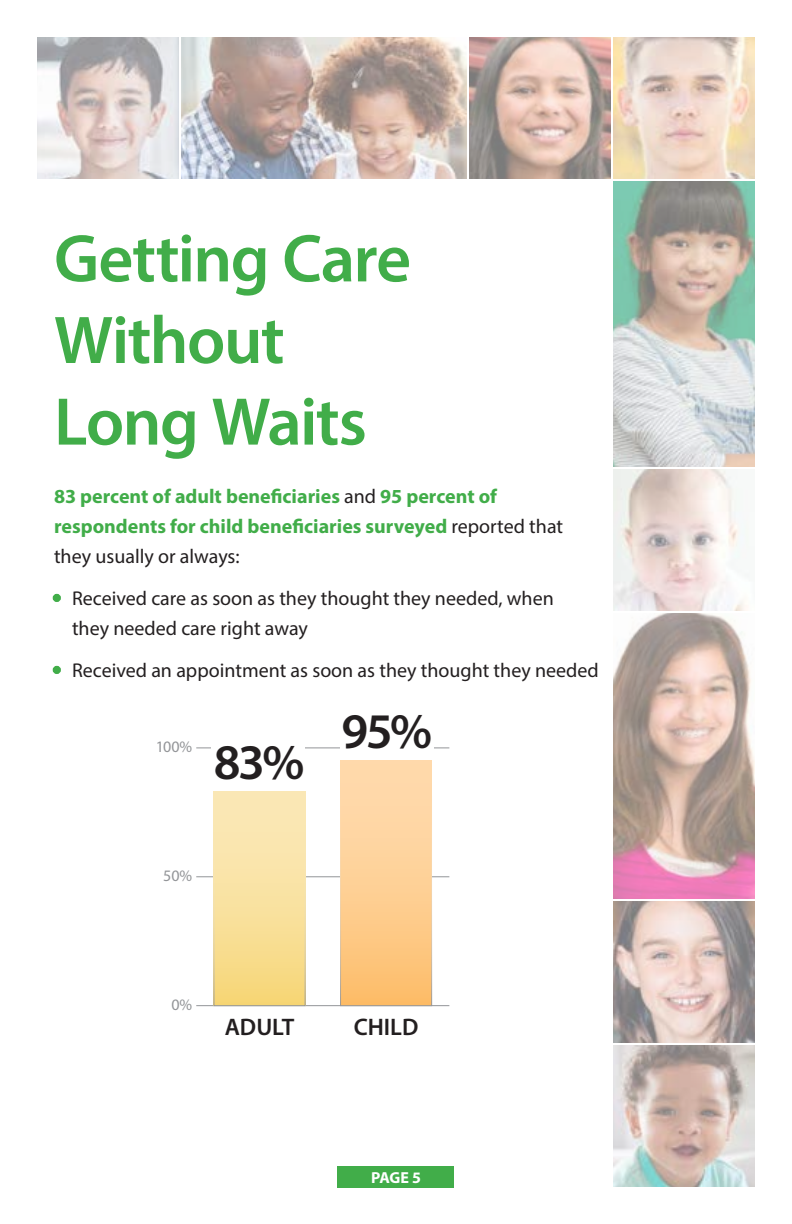
<style>
.page{position:relative;width:792px;height:1224px;background:#fff}
.page>*{position:absolute;margin:0;border:0;box-sizing:border-box;transform-origin:0 0}
.t1{font:600 68px "Myriad Pro";letter-spacing:-.025em;color:#41ad49}
.t2{font:600 50px "Myriad Pro";color:#231f20}
.t3{font:600 24px "Myriad Pro";color:#231f20}
.t4{font:20px/30px "Myriad Pro";color:#231f20}
.t5{font:700 20px/30px "Myriad Pro";color:#41ad49}
.t6{font:16px "Myriad Pro";color:#939598}
.t7{font:700 16px "Myriad Pro";color:#fff}
.s1{font-weight:400;color:#231f20}
.s2{color:#41ad49}
</style>
<div class="page">
<div style="left:338px;top:1166px;width:116px;height:22px;background:#41ad49"></div>
<div style="left:53px;top:594px;width:8px;height:8px;border:4px solid #41ad49;border-radius:50%"></div>
<div style="left:53px;top:666px;width:8px;height:8px;border:4px solid #41ad49;border-radius:50%"></div>
<img style="left:38px;top:38px;width:716px;height:140px">
<div style="left:467px;top:35px;width:146px;height:146px;border:2px solid #fff"></div>
<div style="left:611px;top:35px;width:146px;height:146px;border:2px solid #fff"></div>
<img style="left:614px;top:470px;width:140px;height:716px">
<div style="left:611px;top:1043px;width:146px;height:146px;border:2px solid #fff"></div>
<div style="left:35px;top:35px;width:146px;height:146px;border:2px solid #fff"></div>
<div style="left:611px;top:467px;width:146px;height:146px;border:2px solid #fff"></div>
<svg style="left:610px;top:178px;width:147px;height:292px;background:#bfc4bd"></svg>
<div style="left:611px;top:611px;width:146px;height:290px;border:2px solid #fff"></div>
<div style="left:611px;top:899px;width:146px;height:146px;border:2px solid #fff"></div>
<svg style="left:178px;top:35px;width:292px;height:146px;background:#c4b6b1"></svg>
<hr style="left:196px;top:1005px;width:253px;height:1px;background:#939598">
<hr style="left:196px;top:876px;width:253px;height:1px;background:#939598">
<hr style="left:196px;top:747px;width:253px;height:1px;background:#939598">
<div style="left:214px;top:792px;width:91px;height:214px;background:linear-gradient(to bottom,#fbeabf,#f7d87c)"></div>
<div style="left:341px;top:761px;width:91px;height:245px;background:linear-gradient(to bottom,#ffdeb5,#fdbf6f)"></div>
<div style="left:212px;top:742px;width:93px;height:12px;background:#fff"></div>
<div style="left:341px;top:742px;width:93px;height:12px;background:#fff"></div>
<p class="t1" style="left:54px;top:215px;width:359px">Getting Care</p>
<p class="t1" style="left:54px;top:297px;width:232px">Without</p>
<p class="t1" style="left:54px;top:379px;width:314px">Long Waits</p>
<p class="t5" style="left:54px;top:481px;width:511px">83 percent of adult beneficiaries <span class="s1">and</span> 95 percent of respondents for child beneficiaries surveyed <span class="s1">reported that they usually or always:</span></p>
<p class="t4" style="left:72px;top:583px;width:483px;text-indent:-18px"><span class="s2">•</span> Received care as soon as they thought they needed, when they needed care right away</p>
<p class="t4" style="left:54px;top:655px;width:546px"><span class="s2">•</span> Received an appointment as soon as they thought they needed</p>
<p class="t6" style="left:155px;top:737px;width:39px">100%</p>
<h2 class="t2" style="left:214px;top:730px;width:92px">83%</h2>
<p class="t6" style="left:163px;top:866px;width:31px">50%</p>
<h2 class="t2" style="left:342px;top:699px;width:92px">95%</h2>
<p class="t6" style="left:171px;top:995px;width:22px">0%</p>
<p class="t3" style="left:225px;top:1012px;width:71px">ADULT</p>
<p class="t3" style="left:354px;top:1012px;width:66px">CHILD</p>
<p class="t7" style="left:371px;top:1167px;width:51px">PAGE 5</p>
</div>
